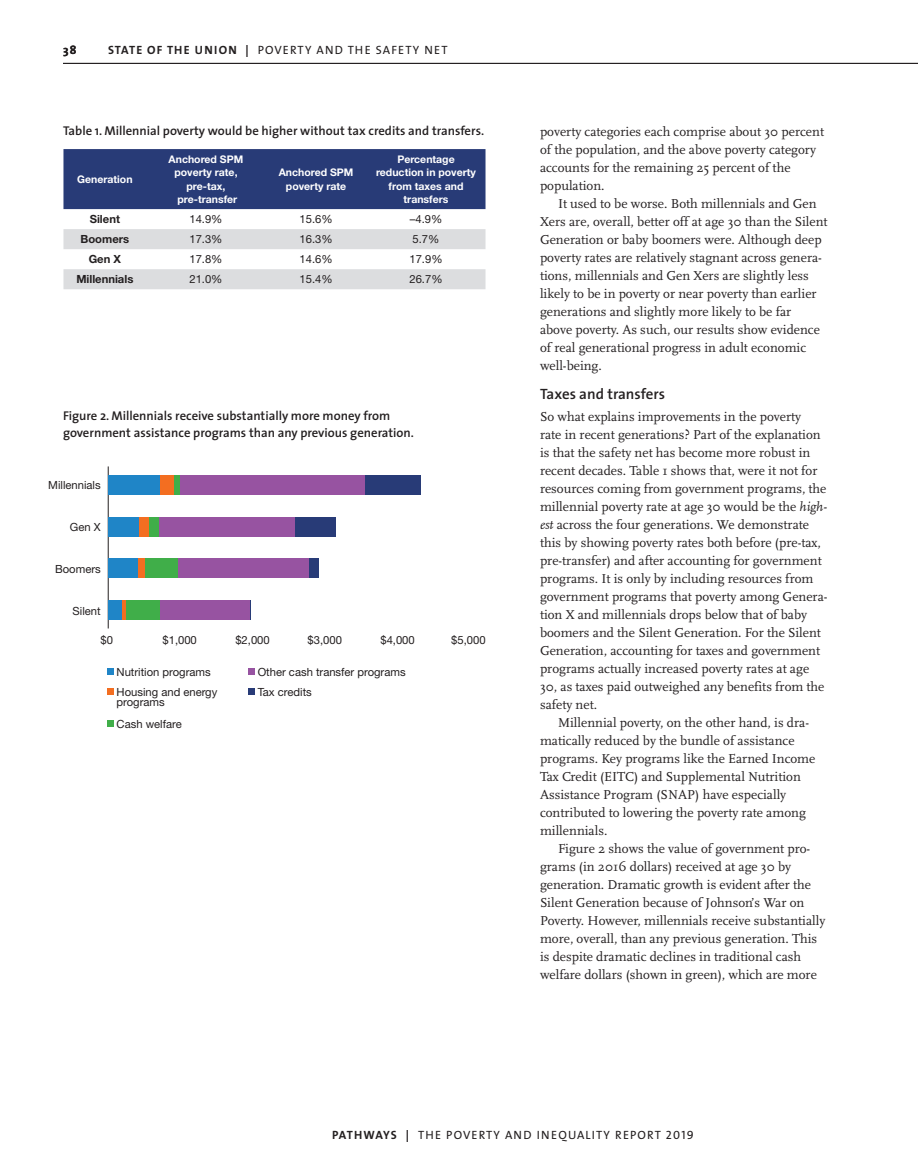
<style>
.page{position:relative;width:918px;height:1175px;background:#fff}
.page>*{position:absolute;margin:0;border:0;box-sizing:border-box;transform-origin:0 0}
.text_sub{font:600 15px "The Sans";color:#231f20}
.Body-indent{font:13.5px/18px "Scala";color:#231f20}
.body_no_indent{font:13.5px/18px "Scala";color:#231f20}
.Fig_Title{font:600 12.75px/17.2px "The Sans";color:#231f20}
.t1{font:12px "The Sans Caps";letter-spacing:.1em;color:#231f20}
.t2{font:700 12px "The Sans";color:#231f20}
.chart_type{font:11.25px/10.5px "Helvetica Neue LT Std";color:#231f20}
.chart_bold{font:700 11.25px "Helvetica Neue LT Std";color:#231f20}
.chart_title{font:700 10.5px/13.5px "Helvetica Neue LT Std";color:#fff;text-align:center}
.s1{font-family:"The Sans";font-weight:700}
.s2{font-style:italic}
</style>
<div class="page">
<hr style="left:63px;top:63px;width:855px;height:1px;background:#231f20">
<hr style="left:108px;top:466px;width:1px;height:162px;background:#231f20">
<div style="left:108px;top:475px;width:52px;height:19px;background:#1f85c7"></div>
<div style="left:160px;top:475px;width:14px;height:19px;background:#f36e21"></div>
<div style="left:179px;top:475px;width:187px;height:19px;background:#9753a1"></div>
<div style="left:366px;top:475px;width:55px;height:19px;background:#283b77"></div>
<div style="left:174px;top:475px;width:6px;height:19px;background:#40ae49"></div>
<div style="left:108px;top:517px;width:31px;height:19px;background:#1f85c7"></div>
<div style="left:139px;top:517px;width:10px;height:19px;background:#f36e21"></div>
<div style="left:158px;top:517px;width:137px;height:19px;background:#9753a1"></div>
<div style="left:295px;top:517px;width:41px;height:19px;background:#283b77"></div>
<div style="left:149px;top:517px;width:10px;height:19px;background:#40ae49"></div>
<div style="left:138px;top:559px;width:7px;height:19px;background:#f36e21"></div>
<div style="left:108px;top:559px;width:30px;height:19px;background:#1f85c7"></div>
<div style="left:177px;top:559px;width:132px;height:19px;background:#9753a1"></div>
<div style="left:309px;top:559px;width:9px;height:19px;background:#283b77"></div>
<div style="left:145px;top:559px;width:32px;height:19px;background:#40ae49"></div>
<div style="left:108px;top:601px;width:14px;height:19px;background:#1f85c7"></div>
<div style="left:122px;top:601px;width:5px;height:19px;background:#f36e21"></div>
<div style="left:160px;top:601px;width:90px;height:19px;background:#9753a1"></div>
<svg style="left:250px;top:601px;width:1px;height:19px"></svg>
<div style="left:126px;top:601px;width:34px;height:19px;background:#40ae49"></div>
<svg style="left:107px;top:668px;width:6px;height:6px"></svg>
<svg style="left:107px;top:688px;width:6px;height:6px"></svg>
<svg style="left:248px;top:668px;width:6px;height:6px"></svg>
<svg style="left:107px;top:720px;width:6px;height:6px"></svg>
<svg style="left:248px;top:688px;width:6px;height:6px"></svg>
<div style="left:63px;top:149px;width:423px;height:60px;background:#283b77"></div>
<svg style="left:63px;top:229px;width:423px;height:60px"></svg>
<p class="t2" style="left:63px;top:40px;width:15px">38</p>
<p class="t1" style="left:108px;top:40px;width:341px"><span class="s1">STATE OF THE UNION |</span> POVERTY AND THE SAFETY NET</p>
<p class="Fig_Title" style="left:63px;top:122px;width:423px">Table 1. Millennial poverty would be higher without tax credits and transfers.</p>
<p class="chart_title" style="left:77px;top:172px;width:57px">Generation</p>
<p class="chart_title" style="left:169px;top:152px;width:76px">Anchored SPM poverty rate, pre-tax, pre-transfer</p>
<p class="chart_title" style="left:279px;top:165px;width:76px">Anchored SPM poverty rate</p>
<p class="chart_title" style="left:376px;top:152px;width:101px">Percentage reduction in poverty from taxes and transfers</p>
<p class="chart_bold" style="left:90px;top:212px;width:32px">Silent</p>
<p class="chart_type" style="left:189px;top:214px;width:35px">14.9%</p>
<p class="chart_type" style="left:300px;top:214px;width:35px">15.6%</p>
<p class="chart_type" style="left:410px;top:214px;width:34px">–4.9%</p>
<p class="chart_bold" style="left:81px;top:232px;width:50px">Boomers</p>
<p class="chart_type" style="left:189px;top:234px;width:35px">17.3%</p>
<p class="chart_type" style="left:300px;top:234px;width:35px">16.3%</p>
<p class="chart_type" style="left:413px;top:234px;width:28px">5.7%</p>
<p class="chart_bold" style="left:89px;top:252px;width:34px">Gen X</p>
<p class="chart_type" style="left:189px;top:254px;width:35px">17.8%</p>
<p class="chart_type" style="left:300px;top:254px;width:35px">14.6%</p>
<p class="chart_type" style="left:409px;top:254px;width:35px">17.9%</p>
<p class="chart_bold" style="left:76px;top:272px;width:59px">Millennials</p>
<p class="chart_type" style="left:189px;top:274px;width:35px">21.0%</p>
<p class="chart_type" style="left:300px;top:274px;width:35px">15.4%</p>
<p class="chart_type" style="left:409px;top:274px;width:35px">26.7%</p>
<p class="Fig_Title" style="left:63px;top:407px;width:352px">Figure 2. Millennials receive substantially more money from government assistance programs than any previous generation.</p>
<p class="chart_type" style="left:48px;top:479px;width:54px">Millennials</p>
<p class="chart_type" style="left:70px;top:521px;width:32px">Gen X</p>
<p class="chart_type" style="left:55px;top:563px;width:47px">Boomers</p>
<p class="chart_type" style="left:73px;top:605px;width:30px">Silent</p>
<p class="chart_type" style="left:101px;top:634px;width:14px">$0</p>
<p class="chart_type" style="left:163px;top:634px;width:36px">$1,000</p>
<p class="chart_type" style="left:235px;top:634px;width:36px">$2,000</p>
<p class="chart_type" style="left:308px;top:634px;width:36px">$3,000</p>
<p class="chart_type" style="left:380px;top:634px;width:36px">$4,000</p>
<p class="chart_type" style="left:451px;top:634px;width:36px">$5,000</p>
<p class="chart_type" style="left:117px;top:666px;width:96px">Nutrition programs</p>
<p class="chart_type" style="left:117px;top:686px;width:102px">Housing and energy programs</p>
<p class="chart_type" style="left:258px;top:666px;width:149px">Other cash transfer programs</p>
<p class="chart_type" style="left:258px;top:686px;width:56px">Tax credits</p>
<p class="chart_type" style="left:117px;top:718px;width:67px">Cash welfare</p>
<p class="Body-indent" style="left:540px;top:123px;width:286px">poverty categories each comprise about 30 percent of the population, and the above poverty category accounts for the remaining 25 percent of the population.</p>
<p class="Body-indent" style="left:540px;top:195px;width:289px;text-indent:18px">It used to be worse. Both millennials and Gen Xers are, overall, better off at age 30 than the Silent Generation or baby boomers were. Although deep poverty rates are relatively stagnant across genera&shy;tions, millennials and Gen Xers are slightly less likely to be in poverty or near poverty than earlier generations and slightly more likely to be far<br>above poverty. As such, our results show evidence of real generational progress in adult economic well-being.</p>
<p class="text_sub" style="left:540px;top:381px;width:127px">Taxes and transfers</p>
<p class="body_no_indent" style="left:540px;top:408px;width:289px">So what explains improvements in the poverty<br>rate in recent generations? Part of the explanation is that the safety net has become more robust in recent decades. Table 1 shows that, were it not for resources coming from government programs, the millennial poverty rate at age 30 would be the <span class="s2">high&shy;est</span> across the four generations. We demonstrate this by showing poverty rates both before (pre-tax, pre-transfer) and after accounting for government programs. It is only by including resources from government programs that poverty among Genera&shy;tion X and millennials drops below that of baby boomers and the Silent Generation. For the Silent Generation, accounting for taxes and government programs actually increased poverty rates at age 30, as taxes paid outweighed any benefits from the safety net.</p>
<p class="Body-indent" style="left:540px;top:714px;width:277px;text-indent:18px">Millennial poverty, on the other hand, is dra&shy;matically reduced by the bundle of assistance programs. Key programs like the Earned Income Tax Credit (EITC) and Supplemental Nutrition Assistance Program (SNAP) have especially contributed to lowering the poverty rate among millennials.</p>
<p class="Body-indent" style="left:540px;top:840px;width:287px;text-indent:18px">Figure 2 shows the value of government pro&shy;grams (in 2016 dollars) received at age 30 by generation. Dramatic growth is evident after the Silent Generation because of Johnson’s War on Poverty. However, millennials receive substantially more, overall, than any previous generation. This is despite dramatic declines in traditional cash welfare dollars (shown in green), which are more</p>
<p class="t1" style="left:332px;top:1124px;width:363px"><span class="s1">PATHWAYS |</span> THE POVERTY AND INEQUALITY REPORT 2019</p>
</div>
